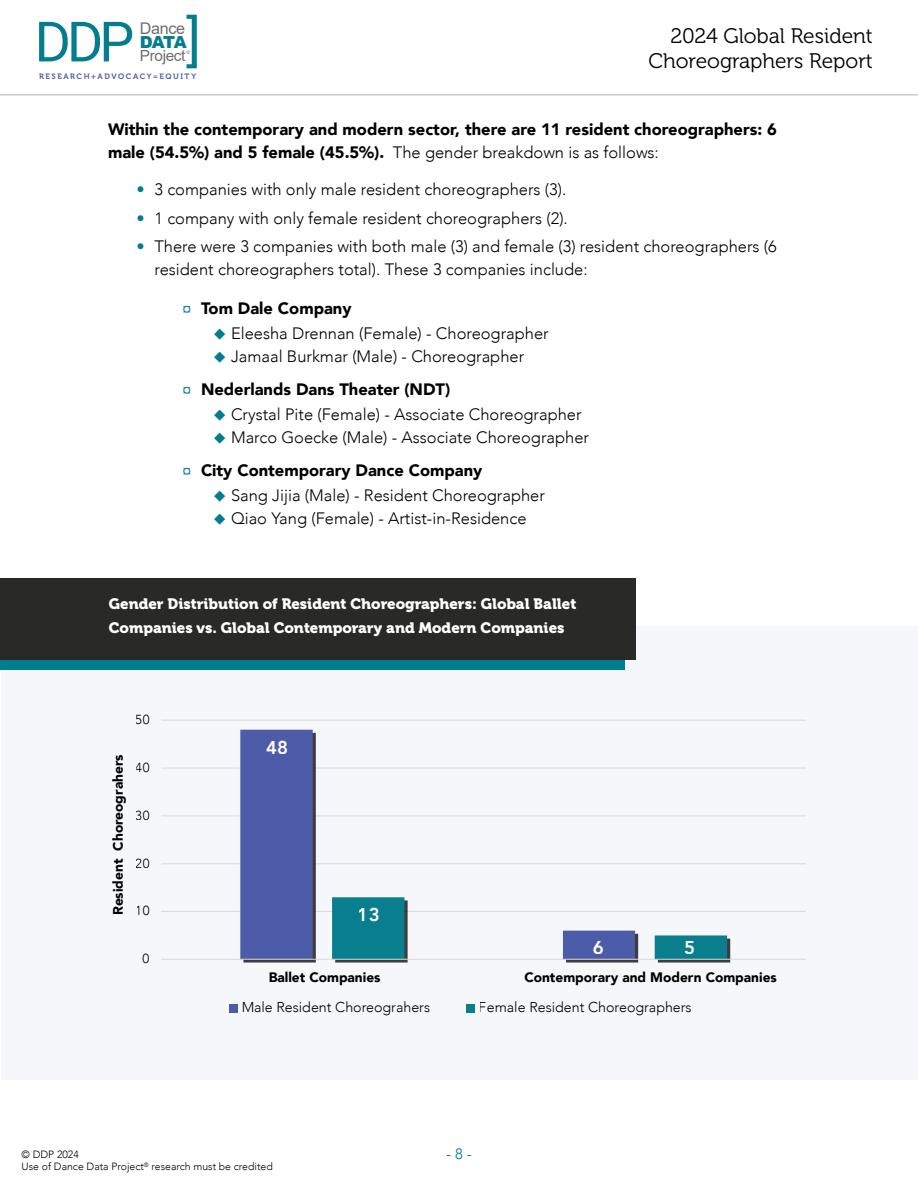
<style>
.page{position:relative;width:918px;height:1188px;background:#fff}
.page>*{position:absolute;margin:0;border:0;box-sizing:border-box;transform-origin:0 0}
.t1{font:55.65px "Roboto";color:#057d8f}
.t2{font:21px/25.2px "Museo 300";color:#000;text-align:right}
.t3{font:800 18.6px "Avenir";color:#fff}
.t4{font:900 16.65px "Arial";color:#057d8f}
.t5{font:300 16.5px/22.5px "Avenir";color:#000}
.t6{font:900 16.5px/22.5px "Avenir";color:#000}
.t7{font:16.05px "Arial";letter-spacing:-.02em;color:#6d6e71}
.t8{font:15.3px "Arial";letter-spacing:-.025em;color:#6d6e71}
.t9{font:15px/24px "Museo 900";color:#fff}
.t10{font:300 15px "Avenir";color:#007d8e}
.t11{font:300 14.25px "Avenir";color:#000}
.t12{font:900 13.65px "Avenir";color:#000}
.t13{font:300 13.05px "Avenir";color:#000}
.t14{font:300 10.5px "Avenir";color:#000}
.t15{font:7.8px "Museo 700";letter-spacing:.2em;color:#4d5ba8}
.s1{font-weight:300}
.s2{font-weight:500;color:#007d8e}
.s3{font-weight:500;font-size:13.5px;color:#007d8e}
.s4{font-weight:900}
</style>
<div class="page">
<hr style="left:0;top:94px;width:918px;height:2px;background:#939497">
<svg style="left:187px;top:50px;width:3px;height:4px"></svg>
<div style="left:2px;top:626px;width:916px;height:454px;background:#f6f7fb"></div>
<div style="left:0;top:588px;width:625px;height:82px;background:#007d8e"></div>
<div style="left:0;top:578px;width:635px;height:82px;background:#292927"></div>
<hr style="left:161px;top:720px;width:645px;height:1px;background:#d9d9d9">
<hr style="left:161px;top:768px;width:645px;height:1px;background:#d9d9d9">
<hr style="left:161px;top:815px;width:645px;height:1px;background:#d9d9d9">
<hr style="left:161px;top:863px;width:645px;height:1px;background:#d9d9d9">
<hr style="left:161px;top:911px;width:645px;height:1px;background:#d9d9d9">
<svg style="left:240px;top:730px;width:395px;height:229px"></svg>
<svg style="left:332px;top:897px;width:398px;height:66px"></svg>
<hr style="left:161px;top:959px;width:645px;height:1px;background:#d9d9d9">
<div style="left:229px;top:1004px;width:8px;height:9px;background:#4d5ca9"></div>
<div style="left:467px;top:1004px;width:8px;height:9px;background:#097e8f"></div>
<h1 class="t1" style="left:35px;top:3px;width:101px">DDP</h1>
<h1 class="t1" style="left:186px;top:1px;width:16px">]</h1>
<p class="t7" style="left:140px;top:17px;width:47px">Dance</p>
<p class="t4" style="left:140px;top:30px;width:48px">DATA</p>
<p class="t8" style="left:140px;top:45px;width:47px">Project</p>
<p class="t15" style="left:39px;top:72px;width:159px">RESEARCH+ADVOCACY=EQUITY</p>
<p class="t2" style="left:648px;top:24px;width:226px">2024 Global Resident<br>Choreographers Report</p>
<p class="t6" style="left:108px;top:118px;width:670px">Within the contemporary and modern sector, there are 11 resident choreographers: 6 male (54.5%) and 5 female (45.5%). <span class="s1">The gender breakdown is as follows:</span></p>
<p class="t5" style="left:136px;top:178px;width:431px"><span class="s2">•</span> 3 companies with only male resident choreographers (3).</p>
<p class="t5" style="left:136px;top:207px;width:433px"><span class="s2">•</span> 1 company with only female resident choreographers (2).</p>
<p class="t5" style="left:154px;top:235px;width:624px;text-indent:-18px"><span class="s2">•</span> There were 3 companies with both male (3) and female (3) resident choreographers (6 resident choreographers total). These 3 companies include:</p>
<p class="t5" style="left:231px;top:295px;width:319px;line-height:25.5px;text-indent:-48px"><span class="s3">¤</span> <span class="s4">Tom Dale Company<br></span>Eleesha Drennan (Female) - Choreographer</p>
<p class="t5" style="left:183px;top:339px;width:343px;line-height:33px;text-indent:48px">Jamaal Burkmar (Male) - Choreographer <span class="s3">¤</span> <span class="s4">Nederlands Dans Theater (NDT)</span></p>
<p class="t5" style="left:231px;top:403px;width:360px">Crystal Pite (Female) - Associate Choreographer<br>Marco Goecke (Male) - Associate Choreographer</p>
<p class="t5" style="left:231px;top:457px;width:315px;line-height:25.5px;text-indent:-48px"><span class="s3">¤</span> <span class="s4">City Contemporary Dance Company<br></span>Sang Jijia (Male) - Resident Choreographer</p>
<p class="t5" style="left:231px;top:507px;width:297px">Qiao Yang (Female) - Artist-in-Residence</p>
<p class="t9" style="left:109px;top:592px;width:469px">Gender Distribution of Resident Choreographers: Global Ballet<br>Companies vs. Global Contemporary and Modern Companies</p>
<p class="t13" style="left:136px;top:712px;width:15px">50</p>
<p class="t12" style="left:106px;top:915px;width:162px;rotate:-90deg">Resident Choreograhers</p>
<p class="t13" style="left:136px;top:760px;width:15px">40</p>
<p class="t13" style="left:136px;top:808px;width:15px">30</p>
<p class="t13" style="left:136px;top:855px;width:15px">20</p>
<p class="t13" style="left:136px;top:903px;width:15px">10</p>
<p class="t13" style="left:142px;top:951px;width:8px">0</p>
<p class="t3" style="left:266px;top:733px;width:23px">48</p>
<p class="t3" style="left:358px;top:900px;width:23px">13</p>
<p class="t3" style="left:592px;top:933px;width:12px">6</p>
<p class="t3" style="left:684px;top:933px;width:12px">5</p>
<p class="t12" style="left:269px;top:966px;width:113px">Ballet Companies</p>
<p class="t12" style="left:524px;top:966px;width:254px">Contemporary and Modern Companies</p>
<p class="t11" style="left:241px;top:999px;width:190px">Male Resident Choreograhers</p>
<p class="t11" style="left:479px;top:999px;width:214px">Female Resident Choreographers</p>
<p class="t14" style="left:22px;top:1148px;width:59px">© DDP 2024</p>
<p class="t10" style="left:446px;top:1145px;width:27px">- 8 -</p>
<p class="t14" style="left:22px;top:1160px;width:253px">Use of Dance Data Project<sup>®</sup> research must be credited</p>
</div>
